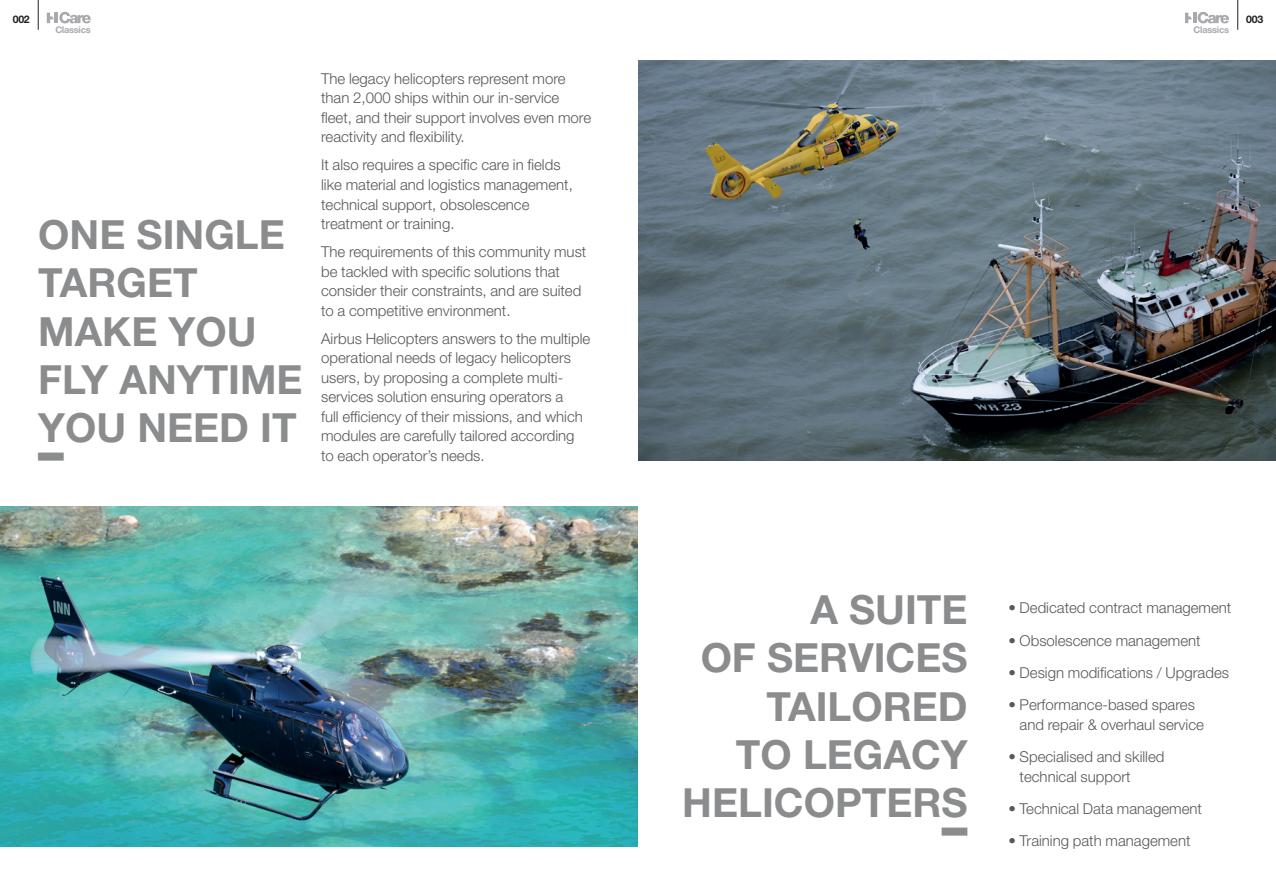
<style>
.page{position:relative;width:1276px;height:893px;background:#fff}
.page>*{position:absolute;margin:0;border:0;box-sizing:border-box;transform-origin:0 0}
.t1{font:700 40.2px/48.3px "Helvetica Neue LT Std";color:#8b8c8e}
.t2{font:700 40.2px "Full Stop";color:#8b8c8e}
.t3{font:300 15px/19.5px "Helvetica Neue LT Std";color:#57585a}
.t4{font:700 10.5px "Helvetica Neue LT Std";letter-spacing:-.025em;color:#231f20}
.t5{font:700 9.15px "Helvetica Neue LT Std";letter-spacing:-.025em;color:#a8a9ad}
</style>
<div class="page">
<hr style="left:1237px;top:0;width:1px;height:30px;background:#231f20">
<hr style="left:38px;top:0;width:1px;height:30px;background:#231f20">
<svg style="left:47px;top:12px;width:44px;height:11px"></svg>
<svg style="left:1185px;top:12px;width:44px;height:11px"></svg>
<img style="left:638px;top:61px;width:638px;height:399px">
<img style="left:0;top:506px;width:638px;height:340px">
<p class="t4" style="left:13px;top:13px;width:18px">002</p>
<p class="t4" style="left:1246px;top:13px;width:18px">003</p>
<p class="t5" style="left:55px;top:24px;width:37px">Classics</p>
<p class="t5" style="left:1193px;top:24px;width:37px">Classics</p>
<h1 class="t1" style="left:38px;top:210px;width:266px">ONE SINGLE<br>TARGET<br>MAKE YOU<br>FLY ANYTIME<br>YOU NEED IT</h1>
<h1 class="t2" style="left:38px;top:453px;width:27px">_</h1>
<p class="t3" style="left:321px;top:69px;width:272px">The legacy helicopters represent more than 2,000 ships within our in-service fleet, and their support involves even more reactivity and flexibility.</p>
<p class="t3" style="left:321px;top:155px;width:253px">It also requires a specific care in fields like material and logistics management, technical support, obsolescence treatment or training.</p>
<p class="t3" style="left:321px;top:242px;width:267px">The requirements of this community must be tackled with specific solutions that consider their constraints, and are suited to a competitive environment.</p>
<p class="t3" style="left:321px;top:328px;width:271px">Airbus Helicopters answers to the multiple operational needs of legacy helicopters users, by proposing a complete multi&shy;services solution ensuring operators a<br>full efficiency of their missions, and which modules are carefully tailored according to each operator’s needs.</p>
<h1 class="t1" style="left:682px;top:585px;width:287px;text-align:right">A SUITE<br>OF SERVICES<br>TAILORED<br>TO LEGACY<br>HELICOPTERS</h1>
<h1 class="t2" style="left:942px;top:828px;width:27px">_</h1>
<p class="t3" style="left:1008px;top:598px;width:224px">• Dedicated contract management</p>
<p class="t3" style="left:1008px;top:630px;width:194px">• Obsolescence management</p>
<p class="t3" style="left:1008px;top:663px;width:222px">• Design modifications / Upgrades</p>
<p class="t3" style="left:1019px;top:695px;width:186px;text-indent:-11px">• Performance-based spares and repair &amp; overhaul service</p>
<p class="t3" style="left:1019px;top:747px;width:146px;text-indent:-11px">• Specialised and skilled technical support</p>
<p class="t3" style="left:1008px;top:798px;width:195px">• Technical Data management</p>
<p class="t3" style="left:1008px;top:831px;width:184px">• Training path management</p>
</div>
